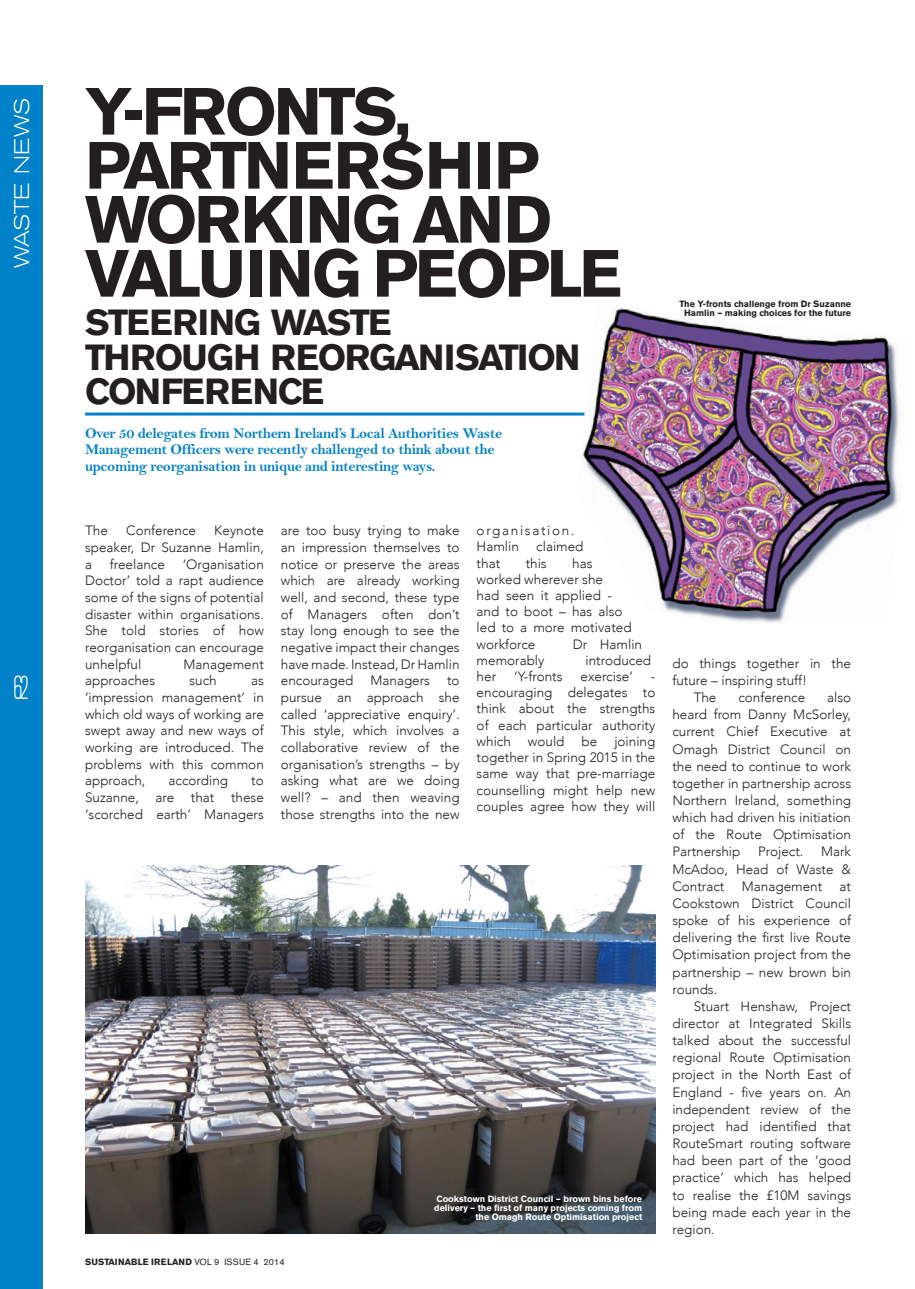
<style>
.page{position:relative;width:915px;height:1289px;background:#fff}
.page>*{position:absolute;margin:0;border:0;box-sizing:border-box;transform-origin:0 0}
.t1{font:700 66px/54px "Akzidenz Grotesk BE";letter-spacing:-.03em;color:#231f20}
.t2{font:700 36px/34.5px "Akzidenz Grotesk BE";letter-spacing:-.01em;color:#231f20}
.t3{font:700 36px "Akzidenz Grotesk BE";letter-spacing:-.05em;color:#231f20}
.t4{font:300 condensed 33px "Akzidenz Grotesk BE";color:#fff;scale:.8 1}
.t5{font:300 expanded 21px "Akzidenz Grotesk BE";color:#fff}
.t6{font:15px/16.5px "Bell MT Bold";letter-spacing:-.025em;color:#0081c8}
.t7{font:300 13.5px/16.6px "Avenir";color:#231f20;text-align:justify}
.t8{font:300 13.5px/16.2px "Avenir";letter-spacing:.125em;color:#231f20}
.t9{font:700 9px/9px "Akzidenz Grotesk BE";color:#fff;text-align:right}
.t10{font:700 9px/9px "Akzidenz Grotesk BE";color:#231f20;text-align:center}
.s1{font-weight:400}
</style>
<div class="page">
<div style="left:0;top:85px;width:43px;height:1203px;background:#0081c8"></div>
<img style="left:85px;top:865px;width:570px;height:368px">
<img style="left:575px;top:308px;width:325px;height:315px">
<hr style="left:85px;top:412px;width:499px;height:3px;background:#0081c8">
<h3 class="t5" style="left:10px;top:268px;width:172px;rotate:-90deg">WASTE NEWS</h3>
<h3 class="t4" style="left:13px;top:670px;width:22px">62</h3>
<h1 class="t1" style="left:85px;top:85px;width:538px">Y-FRONTS,<br>PARTNERSHIP<br>WORKING AND<br>VALUING PEOPLE</h1>
<h2 class="t2" style="left:85px;top:305px;width:329px;text-indent:149px">g Waste through Reorganisati</h2>
<h2 class="t3" style="left:85px;top:301px;width:45px">Steerin</h2>
<h2 class="t3" style="left:527px;top:336px;width:50px">on</h2>
<h2 class="t3" style="left:85px;top:370px;width:121px">Con ference</h2>
<p class="t6" style="left:85px;top:424px;width:418px">Over 50 delegates from Northern Ireland’s Local Authorities Waste<br>Management Officers were recently challenged to think about the upcoming reorganisation in unique and interesting ways.</p>
<p class="t10" style="left:679px;top:299px;width:173px">The Y-fronts challenge from Dr Suzanne<br>Hamlin – making choices for the future</p>
<p class="t7" style="left:85px;top:522px;width:24px">The</p>
<p class="t7" style="left:126px;top:522px;width:71px">Conference</p>
<p class="t7" style="left:85px;top:522px;width:180px;text-indent:129px">Keynote speaker, Dr Suzanne Hamlin, a</p>
<p class="t7" style="left:110px;top:555px;width:57px">freelance</p>
<p class="t7" style="left:85px;top:555px;width:180px;text-indent:98px">‘Organisation Doctor’ told a rapt audience some of the signs of potential disaster within organisations.<br>She told stories of how reorganisation can encourage unhelpful</p>
<p class="t7" style="left:183px;top:655px;width:82px">Management</p>
<p class="t7" style="left:85px;top:672px;width:72px">approaches</p>
<p class="t7" style="left:189px;top:672px;width:29px">such</p>
<p class="t7" style="left:85px;top:672px;width:180px;text-indent:166px">as ‘impression management’ in which old ways of working are swept away and new ways of working are introduced. The problems with this common approach,</p>
<p class="t7" style="left:168px;top:772px;width:61px">according</p>
<p class="t7" style="left:85px;top:772px;width:180px;text-indent:166px">to Suzanne, are that these ‘scorched earth’ Managers</p>
<p class="t7" style="left:281px;top:522px;width:180px">are too busy trying to make an impression themselves to notice or preserve the areas which are already working well, and second, these type of Managers often don’t stay long enough to see the negative impact their changes have made. Instead, Dr Hamlin encouraged</p>
<p class="t7" style="left:370px;top:672px;width:61px">Managers</p>
<p class="t7" style="left:281px;top:672px;width:180px;text-indent:166px">to pursue an approach she called ‘appreciative enquiry’.<br>This style, which involves a collaborative review of the organisation’s strengths – by asking what are we doing well? – and then weaving those strengths into the new</p>
<p class="t8" style="left:476px;top:522px;width:99px">organisation.<br>Hamlin</p>
<p class="t7" style="left:536px;top:538px;width:49px">claimed</p>
<p class="t7" style="left:476px;top:554px;width:25px">that</p>
<p class="t7" style="left:525px;top:554px;width:23px">this</p>
<p class="t7" style="left:476px;top:555px;width:156px;line-height:16.2px;text-align:left;text-indent:96px">has worked wherever she<br>had seen it applied - and to boot – has also led to a more motivated workforce</p>
<p class="t7" style="left:572px;top:635px;width:71px">Dr Hamlin</p>
<p class="t7" style="left:476px;top:652px;width:69px">memorably</p>
<p class="t7" style="left:585px;top:652px;width:67px">introduced</p>
<p class="t7" style="left:476px;top:668px;width:21px">her</p>
<p class="t7" style="left:514px;top:668px;width:50px">‘Y-fronts</p>
<p class="t7" style="left:580px;top:668px;width:54px">exercise’</p>
<p class="t7" style="left:476px;top:668px;width:180px;line-height:16.2px;text-indent:174px">- encouraging delegates to think about the strengths of each particular authority which</p>
<p class="t7" style="left:527px;top:733px;width:38px">would</p>
<p class="t7" style="left:581px;top:733px;width:17px">be</p>
<p class="t7" style="left:476px;top:733px;width:180px;line-height:16.2px;text-indent:138px">joining together in Spring 2015 in the same way that pre-marriage counselling might help new couples agree how they will</p>
<p class="t9" style="left:434px;top:1194px;width:209px">Cookstown District Council – brown bins before delivery – the first of many projects coming from the Omagh Route Optimisation project</p>
<p class="t10" style="left:85px;top:1257px;width:201px">SUSTAINABLE IRELAND <span class="s1">VOL 9 ISSUE 4 2014</span></p>
<p class="t7" style="left:672px;top:654px;width:180px">do things together in the</p>
<p class="t7" style="left:672px;top:672px;width:136px">future – inspiring stuff!</p>
<p class="t7" style="left:693px;top:689px;width:24px">The</p>
<p class="t7" style="left:738px;top:689px;width:68px">conference</p>
<p class="t7" style="left:672px;top:689px;width:180px;line-height:17.1px;text-indent:155px">also heard from Danny McSorley, current Chief Executive at Omagh District Council on the need to continue to work together in partnership across Northern Ireland, something which had driven his initiation of the Route Optimisation Partnership</p>
<p class="t7" style="left:672px;top:843px;width:180px;line-height:17.1px;text-indent:149px">Mark McAdoo, Head of Waste &amp; Contract</p>
<p class="t7" style="left:757px;top:843px;width:47px">Project.</p>
<p class="t7" style="left:741px;top:877px;width:82px">Management</p>
<p class="t7" style="left:672px;top:877px;width:180px;line-height:17.1px;text-indent:167px">at Cookstown District Council spoke of his experience of delivering the first live Route Optimisation project from the partnership – new brown bin rounds.</p>
<p class="t7" style="left:672px;top:997px;width:180px;line-height:17.1px;text-indent:21px">Stuart Henshaw, Project director at Integrated Skills talked about the successful regional Route Optimisation project in the North East of England - five years on. An independent review of the project had identified that RouteSmart routing software had been part of the ‘good practice’ which has helped to realise the £10M savings being made each year in the region.</p>
</div>
